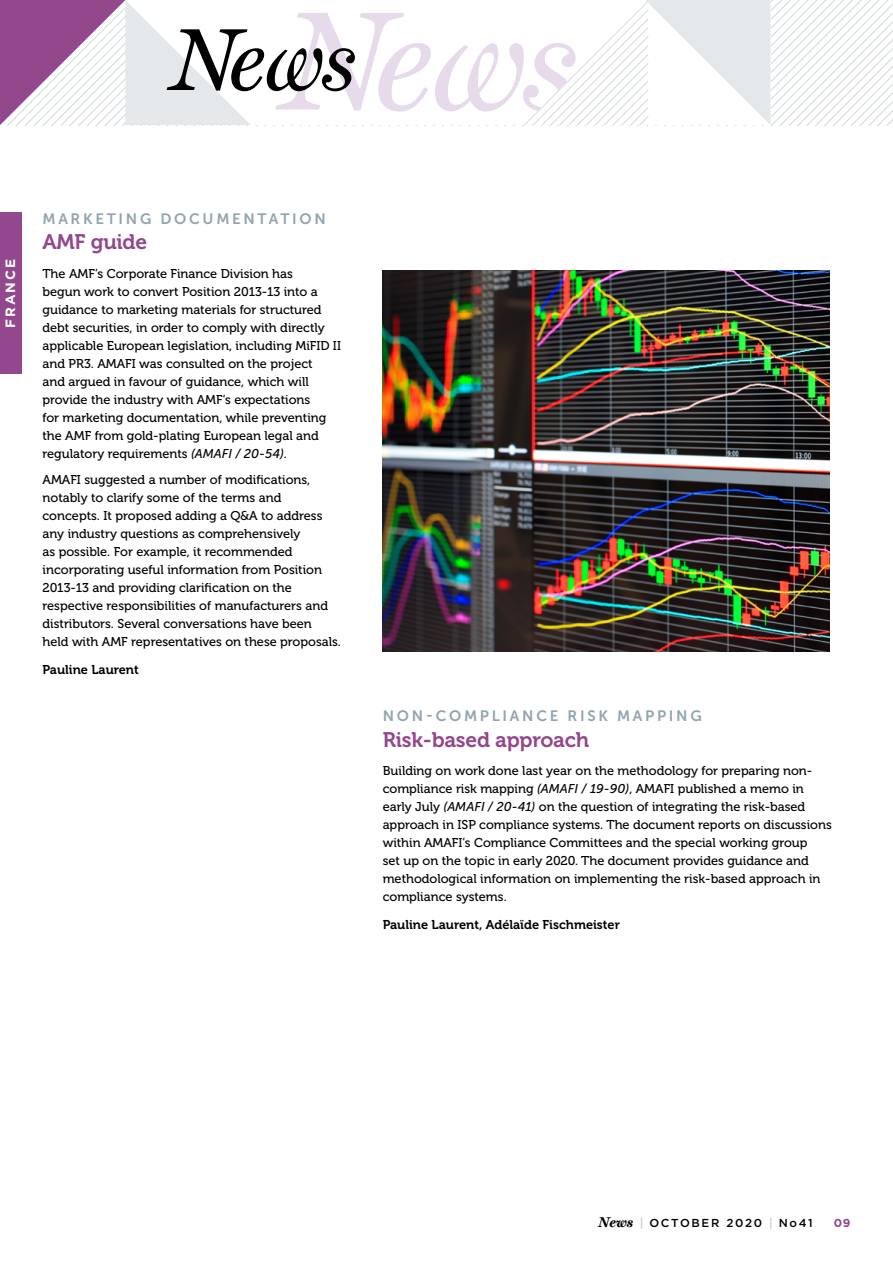
<style>
.page{position:relative;width:893px;height:1263px;background:#fff}
.page>*{position:absolute;margin:0;border:0;box-sizing:border-box;transform-origin:0 0}
.t1{font:21px "Museo For Dell 700";letter-spacing:-.01em;color:#93478c}
.t2{font:15px "Museo Sans For Dell 700";letter-spacing:.18em;color:#91a5b0}
.t3{font:700 13.5px "Gotham";letter-spacing:.16em;color:#fff}
.t4{font:12.75px/18px "Museo For Dell 500";color:#000}
.t5{font:12.75px "Museo For Dell 700";color:#000}
.t6{font:500 11.55px "Gotham";letter-spacing:.15em;color:#000}
.t7{font:700 11.55px "Gotham";color:#93478c}
.s1{font-family:"Museo Sans 500";font-style:italic}
.s2{font-family:"Miller Text";font-weight:700;font-style:italic;font-size:14.25px}
.s3{font-family:"Museo For Dell 700";font-weight:400;font-size:12px;color:#d0d0d0}
</style>
<div class="page">
<svg style="left:0;top:0;width:893px;height:125px"></svg>
<div style="left:0;top:213px;width:21px;height:161px;background:#93478c"></div>
<img style="left:383px;top:270px;width:446px;height:381px">
<p class="t3" style="left:1px;top:328px;width:71px;rotate:-90deg">FRANCE</p>
<p class="t2" style="left:43px;top:210px;width:285px">MARKETING DOCUMENTATION</p>
<h1 class="t1" style="left:43px;top:230px;width:106px">AMF guide</h1>
<p class="t4" style="left:43px;top:265px;width:300px">The AMF’s Corporate Finance Division has<br>begun work to convert Position 2013-13 into a guidance to marketing materials for structured debt securities, in order to comply with directly applicable European legislation, including MiFID II and PR3. AMAFI was consulted on the project<br>and argued in favour of guidance, which will provide the industry with AMF’s expectations<br>for marketing documentation, while preventing the AMF from gold-plating European legal and regulatory requirements <span class="s1">(AMAFI / 20-54)</span>.</p>
<p class="t4" style="left:43px;top:471px;width:300px">AMAFI suggested a number of modifications, notably to clarify some of the terms and concepts. It proposed adding a Q&amp;A to address any industry questions as comprehensively<br>as possible. For example, it recommended incorporating useful information from Position 2013-13 and providing clarification on the respective responsibilities of manufacturers and distributors. Several conversations have been held with AMF representatives on these proposals.</p>
<p class="t5" style="left:43px;top:662px;width:98px">Pauline Laurent</p>
<p class="t2" style="left:383px;top:708px;width:321px">NON-COMPLIANCE RISK MAPPING</p>
<h1 class="t1" style="left:383px;top:728px;width:208px">Risk-based approach</h1>
<p class="t4" style="left:383px;top:762px;width:451px">Building on work done last year on the methodology for preparing non&shy;compliance risk mapping <span class="s1">(AMAFI / 19-90)</span>, AMAFI published a memo in early July <span class="s1">(AMAFI / 20-41)</span> on the question of integrating the risk-based approach in ISP compliance systems. The document reports on discussions within AMAFI’s Compliance Committees and the special working group<br>set up on the topic in early 2020. The document provides guidance and methodological information on implementing the risk-based approach in compliance systems.</p>
<p class="t5" style="left:383px;top:917px;width:239px">Pauline Laurent, Adélaïde Fischmeister</p>
<p class="t6" style="left:599px;top:1216px;width:216px"><span class="s2">News</span> <span class="s3">|</span> OCTOBER 2020 <span class="s3">|</span> No41</p>
<p class="t7" style="left:834px;top:1216px;width:18px">09</p>
</div>
